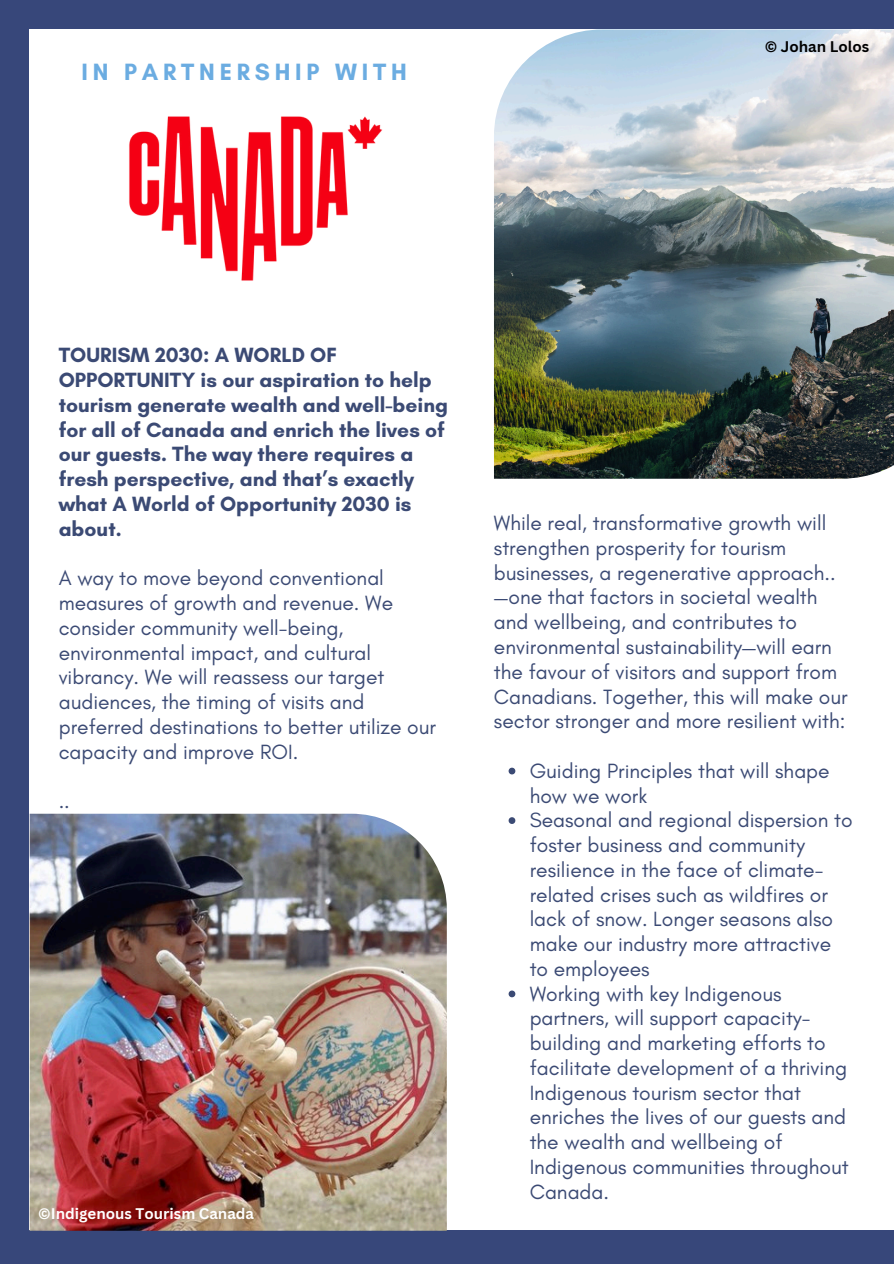
<style>
.page{position:relative;width:894px;height:1264px;background:#fff}
.page>*{position:absolute;margin:0;border:0;box-sizing:border-box;transform-origin:0 0}
.t1{font:700 24px "Glacial Indifference";letter-spacing:.2em;color:#6bace1}
.t2{font:21px/24.8px "Glacial Indifference";color:#3b4a74}
.t3{font:700 21px/24.8px "Glacial Indifference";color:#3b4a74}
.t4{font:700 15px "Canva Sans";color:#fff}
.t5{font:700 15px "Canva Sans";color:#000}
</style>
<div class="page">
<div style="left:0;top:0;width:893px;height:1263px;background:#37477a"></div>
<div style="left:30px;top:29px;width:863px;height:1200px;background:#fff"></div>
<img style="left:129px;top:116px;width:254px;height:165px">
<img style="left:30px;top:813px;width:416px;height:417px">
<svg style="left:508px;top:767px;width:7px;height:7px"></svg>
<svg style="left:508px;top:817px;width:7px;height:7px"></svg>
<svg style="left:508px;top:990px;width:7px;height:7px"></svg>
<img style="left:494px;top:29px;width:399px;height:450px">
<h3 class="t1" style="left:81px;top:57px;width:327px">IN PARTNERSHIP WITH</h3>
<p class="t5" style="left:764px;top:36px;width:106px">© Johan Lolos</p>
<p class="t3" style="left:59px;top:343px;width:390px">TOURISM 2030: A WORLD OF<br>OPPORTUNITY is our aspiration to help tourism generate wealth and well-being for all of Canada and enrich the lives of our guests. The way there requires a fresh perspective, and that’s exactly what A World of Opportunity 2030 is about.</p>
<p class="t2" style="left:59px;top:565px;width:379px">A way to move beyond conventional measures of growth and revenue. We consider community well-being, environmental impact, and cultural vibrancy. We will reassess our target audiences, the timing of visits and preferred destinations to better utilize our capacity and improve ROI.</p>
<h3 class="t2" style="left:59px;top:788px;width:13px">..</h3>
<h3 class="t4" style="left:38px;top:1203px;width:217px">©Indigenous Tourism Canada</h3>
<h3 class="t2" style="left:494px;top:510px;width:355px">While real, transformative growth will strengthen prosperity for tourism businesses, a regenerative approach.. —one that factors in societal wealth and wellbeing, and contributes to environmental sustainability—will earn the favour of visitors and support from Canadians. Together, this will make our sector stronger and more resilient with:</h3>
<p class="t2" style="left:529px;top:758px;width:301px">Guiding Principles that will shape how we work</p>
<p class="t2" style="left:529px;top:807px;width:324px">Seasonal and regional dispersion to foster business and community resilience in the face of climate&shy;related crises such as wildfires or lack of snow. Longer seasons also make our industry more attractive to employees</p>
<p class="t2" style="left:529px;top:980px;width:320px">Working with key Indigenous partners, will support capacity&shy;building and marketing efforts to facilitate development of a thriving<br>Indigenous tourism sector that enriches the lives of our guests and the wealth and wellbeing of<br>Indigenous communities throughout<br>Canada.</p>
</div>
